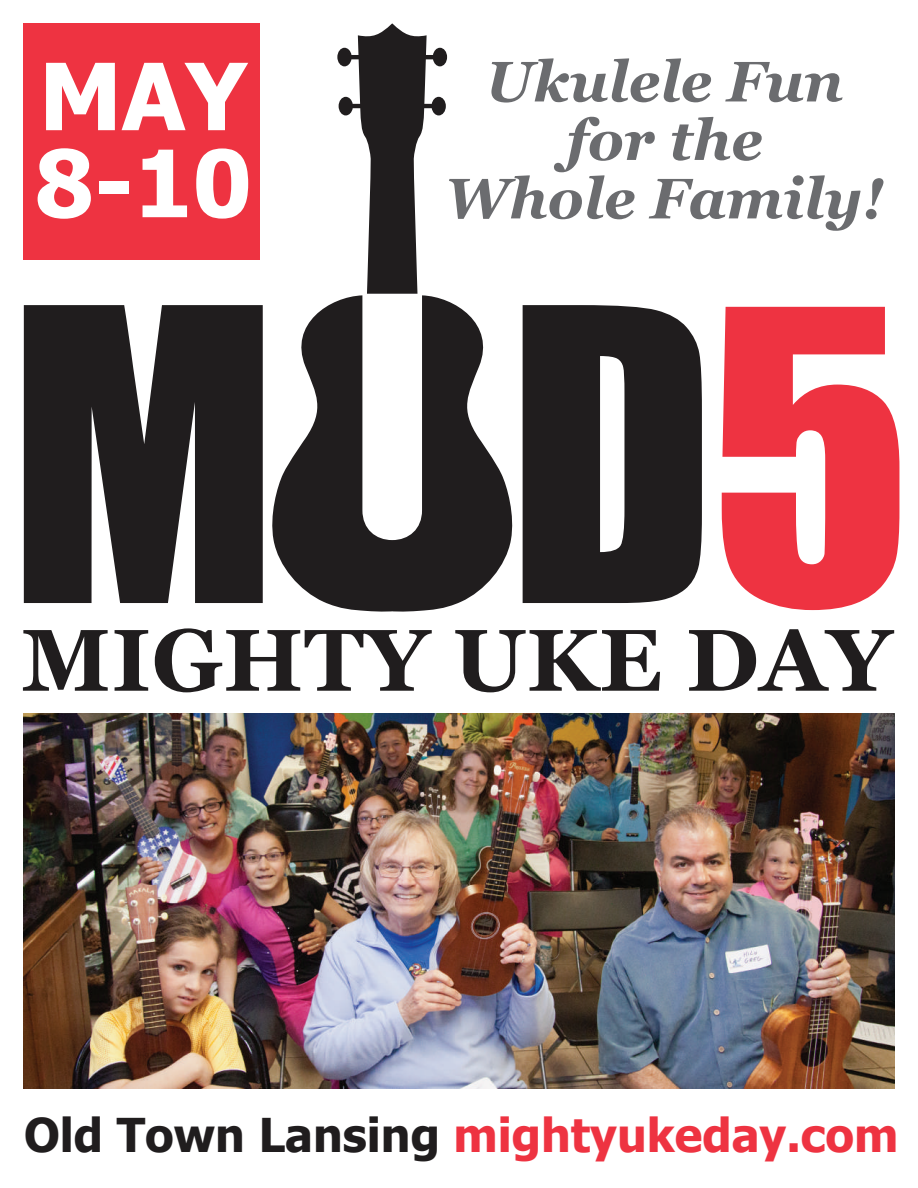
<style>
.page{position:relative;width:918px;height:1188px;background:#fff}
.page>*{position:absolute;margin:0;border:0;box-sizing:border-box;transform-origin:0 0}
.t1{font:700 92.7px/87px "Tahoma";color:#fff}
.t2{font:italic 700 57px/58.5px "Georgia";color:#6b6c6f;text-align:center}
.t3{font:700 46.5px "Tahoma";color:#ee3341}
.s1{color:#201d1e}
</style>
<div class="page">
<svg style="left:722px;top:307px;width:177px;height:303px;fill:#ee3341"></svg>
<svg style="left:24px;top:305px;width:678px;height:298px;background:#3f3c3d"></svg>
<svg style="left:269px;top:24px;width:246px;height:588px"></svg>
<svg style="left:23px;top:628px;width:871px;height:64px"></svg>
<div style="left:23px;top:23px;width:237px;height:237px;background:#ee3341"></div>
<img style="left:23px;top:713px;width:872px;height:375px">
<h1 class="t1" style="left:35px;top:50px;width:219px">MAY<br>8-10</h1>
<p class="t2" style="left:445px;top:52px;width:440px">Ukulele Fun for the<br>Whole Family!</p>
<p class="t3" style="left:24px;top:1105px;width:876px"><span class="s1">Old Town Lansing</span> mightyukeday.com</p>
</div>
